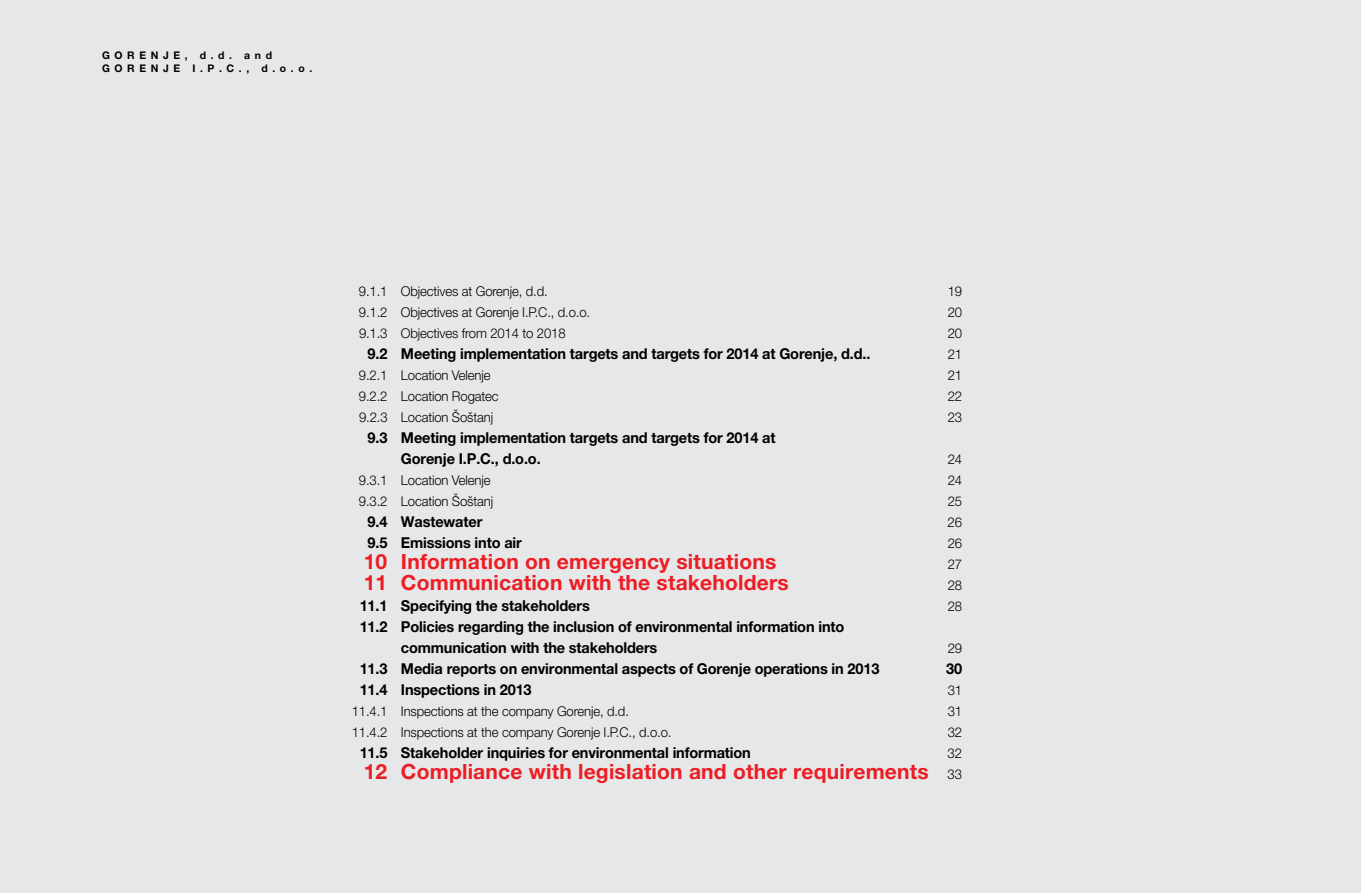
<style>
.page{position:relative;width:1361px;height:893px;background:#e6e7e8}
.page>*{position:absolute;margin:0;border:0;box-sizing:border-box;transform-origin:0 0}
.t1{font:700 21px "Helvetica Neue LT Pro";letter-spacing:.01em;color:#ed1d24}
.t2{font:700 15px/21px "Helvetica Neue LT Pro";letter-spacing:-.01em;color:#000}
.t3{font:300 13.5px "Helvetica Neue LT Pro";letter-spacing:-.01em;color:#000}
.t4{font:700 10.5px/13.5px "Helvetica Neue LT Pro";color:#000}
</style>
<div class="page">
<p class="t4" style="left:102px;top:48px;width:171px">Gorenje, d.d. and g orenje</p>
<p class="t4" style="left:192px;top:61px;width:121px">i .p.c ., d.o.o.</p>
<p class="t3" style="left:359px;top:283px;width:190px">9.1.1 Objectives at Gorenje, d.d.</p>
<p class="t3" style="left:947px;top:283px;width:16px">19</p>
<p class="t3" style="left:359px;top:304px;width:233px">9.1.2 Objectives at Gorenje I.P.C., d.o.o.</p>
<p class="t3" style="left:947px;top:304px;width:16px">20</p>
<p class="t3" style="left:359px;top:325px;width:208px">9.1.3 Objectives from 2014 to 2018</p>
<p class="t3" style="left:947px;top:325px;width:16px">20</p>
<p class="t2" style="left:368px;top:342px;width:504px">9.2 Meeting implementation targets and targets for 2014 at Gorenje, d.d..</p>
<p class="t3" style="left:947px;top:346px;width:16px">21</p>
<p class="t3" style="left:359px;top:367px;width:133px">9.2.1 Location Velenje</p>
<p class="t3" style="left:947px;top:367px;width:16px">21</p>
<p class="t3" style="left:359px;top:388px;width:141px">9.2.2 Location Rogatec</p>
<p class="t3" style="left:947px;top:388px;width:16px">22</p>
<p class="t3" style="left:359px;top:409px;width:136px">9.2.3 Location Šoštanj</p>
<p class="t3" style="left:947px;top:409px;width:16px">23</p>
<p class="t2" style="left:401px;top:426px;width:376px;text-indent:-33px">9.3 Meeting implementation targets and targets for 2014 at<br>Gorenje I.P.C., d.o.o.</p>
<p class="t3" style="left:947px;top:451px;width:16px">24</p>
<p class="t3" style="left:359px;top:472px;width:133px">9.3.1 Location Velenje</p>
<p class="t3" style="left:947px;top:472px;width:16px">24</p>
<p class="t3" style="left:359px;top:493px;width:136px">9.3.2 Location Šoštanj</p>
<p class="t3" style="left:947px;top:493px;width:16px">25</p>
<p class="t2" style="left:368px;top:510px;width:116px">9.4 Wastewater</p>
<p class="t3" style="left:947px;top:514px;width:16px">26</p>
<p class="t2" style="left:368px;top:531px;width:156px">9.5 Emissions into air</p>
<p class="t3" style="left:947px;top:535px;width:16px">26</p>
<h1 class="t1" style="left:364px;top:548px;width:414px">10 Information on emergency situations</h1>
<p class="t3" style="left:947px;top:556px;width:16px">27</p>
<h1 class="t1" style="left:364px;top:569px;width:427px">11 Communication with the stakeholders</h1>
<p class="t3" style="left:947px;top:577px;width:16px">28</p>
<p class="t2" style="left:360px;top:594px;width:232px">11.1 Specifying the stakeholders</p>
<p class="t3" style="left:947px;top:598px;width:16px">28</p>
<p class="t2" style="left:401px;top:615px;width:445px;text-indent:-41px">11.2 Policies regarding the inclusion of environmental information into communication with the stakeholders</p>
<p class="t3" style="left:947px;top:640px;width:16px">29</p>
<p class="t2" style="left:360px;top:657px;width:521px">11.3 Media reports on environmental aspects of Gorenje operations in 2013</p>
<p class="t2" style="left:946px;top:657px;width:18px">30</p>
<p class="t2" style="left:360px;top:678px;width:173px">11.4 Inspections in 2013</p>
<p class="t3" style="left:947px;top:682px;width:16px">31</p>
<p class="t3" style="left:352px;top:703px;width:279px">11.4.1 Inspections at the company Gorenje, d.d.</p>
<p class="t3" style="left:947px;top:703px;width:16px">31</p>
<p class="t3" style="left:352px;top:724px;width:321px">11.4.2 Inspections at the company Gorenje I.P.C., d.o.o.</p>
<p class="t3" style="left:947px;top:724px;width:16px">32</p>
<p class="t2" style="left:360px;top:741px;width:393px">11.5 Stakeholder inquiries for environmental information</p>
<p class="t3" style="left:947px;top:745px;width:16px">32</p>
<h1 class="t1" style="left:364px;top:758px;width:566px">12 Compliance with legislation and other requirements</h1>
<p class="t3" style="left:947px;top:766px;width:16px">33</p>
</div>
